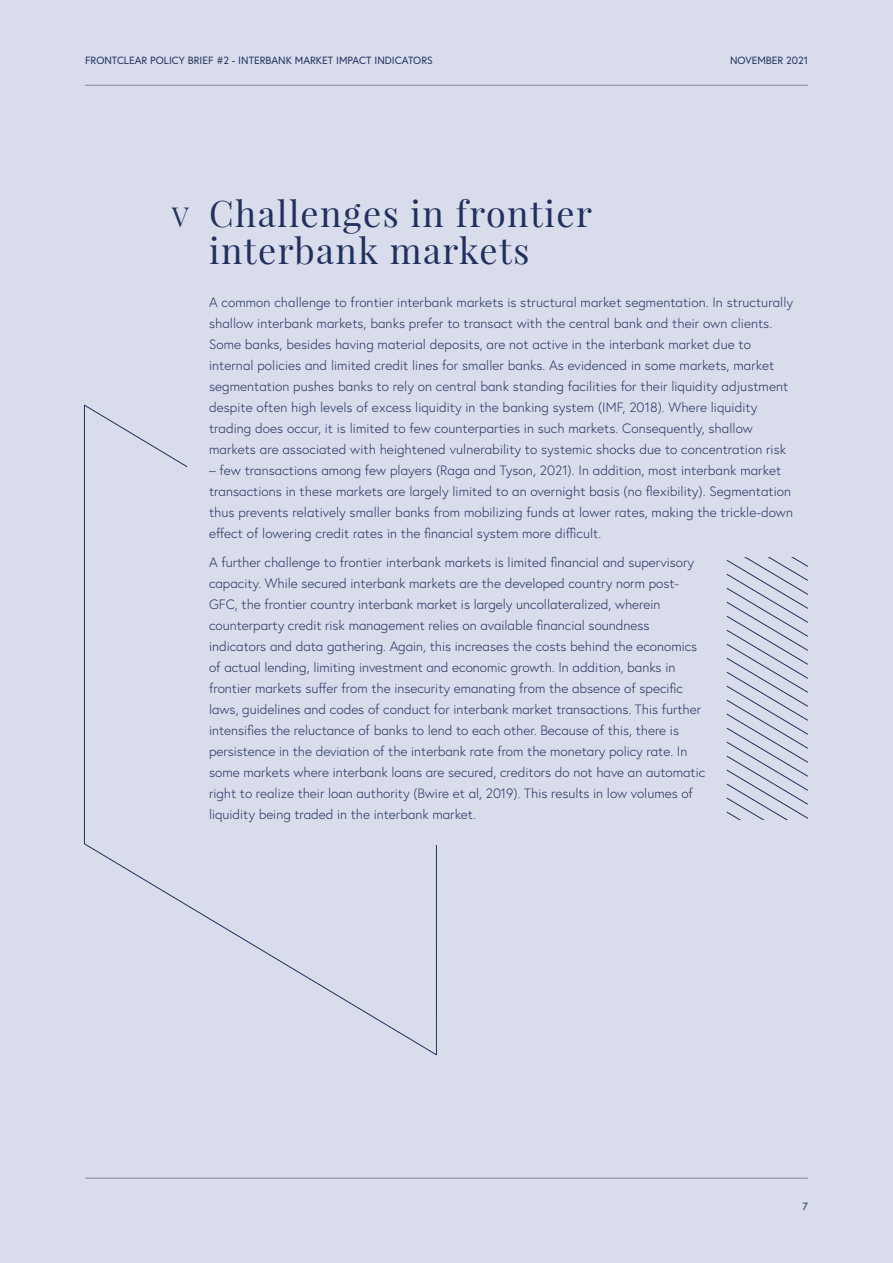
<style>
.page{position:relative;width:893px;height:1263px;background:#d9dceb}
.page>*{position:absolute;margin:0;border:0;box-sizing:border-box;transform-origin:0 0}
.t1{font:36px/37.5px "Playfair Display";letter-spacing:.04em;color:#20315e}
.t2{font:27px "Playfair Display";color:#20315e}
.t3{font:300 13.5px/21px "Europa";color:#20315e}
.t4{font:10.5px "Europa";color:#20315e}
</style>
<div class="page">
<svg style="left:84px;top:405px;width:353px;height:650px"></svg>
<div style="left:188px;top:439px;width:309px;height:406px;background:#d9dceb"></div>
<svg style="left:726px;top:557px;width:82px;height:262px"></svg>
<hr style="left:85px;top:1178px;width:723px;height:1px;background:#8684a3">
<hr style="left:85px;top:85px;width:723px;height:1px;background:#8684a3">
<p class="t4" style="left:85px;top:53px;width:349px">FRONTCLEAR POLICY BRIEF #2 - INTERBANK MARKET IMPACT INDICATORS</p>
<p class="t4" style="left:730px;top:53px;width:79px">NOVEMBER 2021</p>
<h2 class="t2" style="left:172px;top:200px;width:19px">V</h2>
<h1 class="t1" style="left:209px;top:194px;width:384px">Challenges in frontier interbank markets</h1>
<p class="t3" style="left:209px;top:291px;width:585px">A common challenge to frontier interbank markets is structural market segmentation. In structurally shallow interbank markets, banks prefer to transact with the central bank and their own clients.<br>Some banks, besides having material deposits, are not active in the interbank market due to internal policies and limited credit lines for smaller banks. As evidenced in some markets, market segmentation pushes banks to rely on central bank standing facilities for their liquidity adjustment despite often high levels of excess liquidity in the banking system (IMF, 2018). Where liquidity trading does occur, it is limited to few counterparties in such markets. Consequently, shallow markets are associated with heightened vulnerability to systemic shocks due to concentration risk</p>
<p class="t3" style="left:209px;top:459px;width:585px">– few transactions among few players (Raga and Tyson, 2021). In addition, most interbank market transactions in these markets are largely limited to an overnight basis (no flexibility). Segmentation thus prevents relatively smaller banks from mobilizing funds at lower rates, making the trickle-down effect of lowering credit rates in the financial system more difficult.</p>
<p class="t3" style="left:209px;top:552px;width:498px">A further challenge to frontier interbank markets is limited financial and supervisory capacity. While secured interbank markets are the developed country norm post-GFC, the frontier country interbank market is largely uncollateralized, wherein counterparty credit risk management relies on available financial soundness indicators and data gathering. Again, this increases the costs behind the economics of actual lending, limiting investment and economic growth. In addition, banks in frontier markets suffer from the insecurity emanating from the absence of specific laws, guidelines and codes of conduct for interbank market transactions. This further intensifies the reluctance of banks to lend to each other. Because of this, there is persistence in the deviation of the interbank rate from the monetary policy rate. In some markets where interbank loans are secured, creditors do not have an automatic right to realize their loan authority (Bwire et al, 2019). This results in low volumes of liquidity being traded in the interbank market.</p>
<p class="t4" style="left:803px;top:1199px;width:7px">7</p>
</div>
